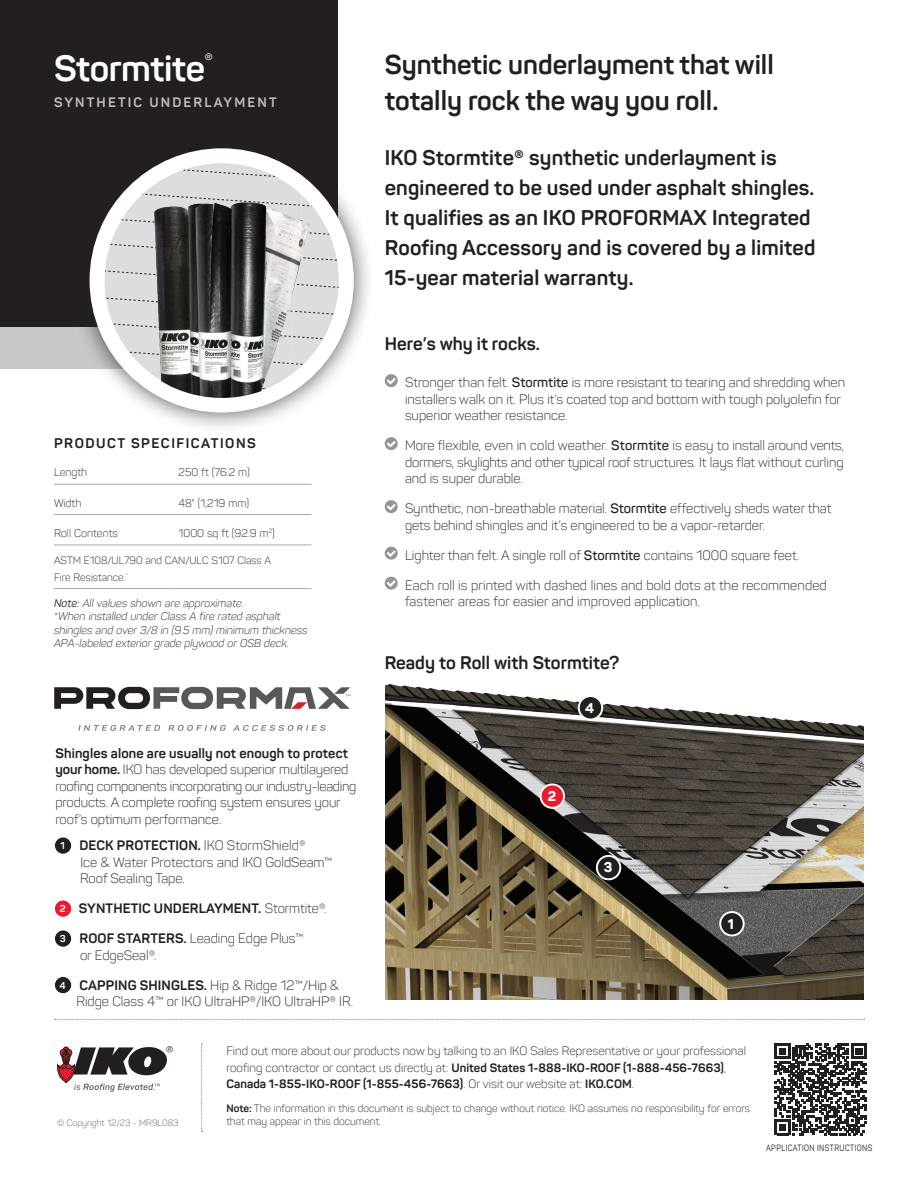
<style>
.page{position:relative;width:918px;height:1188px;background:#fff}
.page>*{position:absolute;margin:0;border:0;box-sizing:border-box;transform-origin:0 0}
.t1{font:700 36px "Panton";letter-spacing:-.01em;color:#fff}
.t2{font:700 27px/36px "Panton";color:#231f20}
.t3{font:700 21px/30px "Panton";letter-spacing:.01em;color:#231f20}
.t4{font:700 18px "Panton";color:#231f20}
.t5{font:800 13.95px "Panton";color:#fff}
.t6{font:700 13.8px "Panton";letter-spacing:.11em;color:#231f20}
.t7{font:300 13.5px/16.5px "Panton";color:#231f20}
.t8{font:700 13.5px "Panton";letter-spacing:.01em;color:#231f20}
.t9{font:700 13.5px "Panton";letter-spacing:.16em;color:#bcbdc0}
.t10{font:300 12px/16.5px "Panton";letter-spacing:.005em;color:#231f20}
.t11{font:italic 300 11.1px/13.5px "Panton";color:#231f20}
.t12{font:300 11.1px "Panton";color:#231f20}
.t13{font:300 10.5px/16.5px "Panton";color:#231f20}
.t14{font:300 9px "Panton";color:#57585a}
.t15{font:9px "Panton";letter-spacing:.055em;color:#231f20;scale:.83 1}
.s1{font-weight:400}
.s2{font-style:normal}
.s3{font-weight:700}
.s4{font-weight:700;font-size:9.9px;color:#fff}
.s5{font-size:9.9px;color:#fff}
.s6{font-weight:300}
.s7{font-weight:600}
</style>
<div class="page">
<svg style="left:385px;top:374px;width:13px;height:13px"></svg>
<svg style="left:385px;top:437px;width:13px;height:13px"></svg>
<svg style="left:385px;top:500px;width:13px;height:13px"></svg>
<svg style="left:385px;top:547px;width:13px;height:13px"></svg>
<svg style="left:385px;top:577px;width:13px;height:13px"></svg>
<svg style="left:54px;top:483px;width:257px;height:62px"></svg>
<hr style="left:54px;top:484px;width:119px;height:1px;background:#a8a9ad">
<hr style="left:173px;top:484px;width:138px;height:1px;background:#a8a9ad">
<hr style="left:54px;top:514px;width:119px;height:1px;background:#a8a9ad">
<hr style="left:173px;top:514px;width:138px;height:1px;background:#a8a9ad">
<hr style="left:54px;top:545px;width:119px;height:1px;background:#a8a9ad">
<hr style="left:173px;top:545px;width:138px;height:1px;background:#a8a9ad">
<hr style="left:54px;top:588px;width:119px;height:1px;background:#a8a9ad">
<hr style="left:173px;top:588px;width:138px;height:1px;background:#a8a9ad">
<img style="left:385px;top:684px;width:479px;height:315px">
<div style="left:579px;top:696px;width:23px;height:23px;background:#231f20;border-radius:50%"></div>
<div style="left:578px;top:695px;width:25px;height:25px;border:2px solid #fff;border-radius:50%"></div>
<div style="left:541px;top:784px;width:23px;height:24px;background:#ec1b2b;border-radius:50%"></div>
<div style="left:540px;top:783px;width:25px;height:26px;border:2px solid #fff;border-radius:50%"></div>
<div style="left:720px;top:912px;width:24px;height:23px;background:#231f20;border-radius:50%"></div>
<div style="left:719px;top:911px;width:26px;height:25px;border:2px solid #fff;border-radius:50%"></div>
<div style="left:597px;top:856px;width:23px;height:23px;background:#231f20;border-radius:50%"></div>
<div style="left:596px;top:855px;width:25px;height:25px;border:2px solid #fff;border-radius:50%"></div>
<svg style="left:54px;top:1019px;width:811px;height:1px"></svg>
<div style="left:0;top:0;width:337px;height:327px;background:#231f20"></div>
<div style="left:0;top:327px;width:210px;height:42px;background:#c7c8ca"></div>
<div style="left:69px;top:128px;width:306px;height:306px;background:#231f20;opacity:.75"></div>
<svg style="left:97px;top:156px;width:249px;height:249px"></svg>
<div style="left:90px;top:148px;width:264px;height:265px;border:15px solid #fff;border-radius:50%"></div>
<img style="left:104px;top:200px;width:218px;height:198px">
<div style="left:54px;top:837px;width:18px;height:17px;background:#231f20;border-radius:50%"></div>
<div style="left:54px;top:837px;width:18px;height:18px;border:1px solid #fff;border-radius:50%"></div>
<div style="left:54px;top:900px;width:18px;height:17px;background:#ec1b2b;border-radius:50%"></div>
<div style="left:54px;top:900px;width:18px;height:18px;border:1px solid #fff;border-radius:50%"></div>
<div style="left:54px;top:930px;width:18px;height:17px;background:#231f20;border-radius:50%"></div>
<div style="left:54px;top:930px;width:18px;height:18px;border:1px solid #fff;border-radius:50%"></div>
<div style="left:54px;top:976px;width:18px;height:18px;background:#231f20;border-radius:50%"></div>
<div style="left:54px;top:976px;width:18px;height:18px;border:1px solid #fff;border-radius:50%"></div>
<svg style="left:78px;top:725px;width:248px;height:6px"></svg>
<svg style="left:54px;top:687px;width:296px;height:22px"></svg>
<svg style="left:201px;top:1044px;width:2px;height:88px"></svg>
<svg style="left:775px;top:1043px;width:92px;height:92px"></svg>
<svg style="left:56px;top:1046px;width:117px;height:46px"></svg>
<h1 class="t1" style="left:54px;top:46px;width:161px">Stormtite<sup>®</sup></h1>
<p class="t9" style="left:54px;top:94px;width:224px">SYNTHETIC UNDERLAYMENT</p>
<p class="t6" style="left:54px;top:435px;width:203px">PRODUCT SPECIFICATIONS</p>
<p class="t12" style="left:54px;top:466px;width:35px">Length</p>
<p class="t12" style="left:179px;top:466px;width:73px">250 ft (76.2 m)</p>
<p class="t12" style="left:54px;top:496px;width:29px">Width</p>
<p class="t12" style="left:179px;top:496px;width:72px">48" (1,219 mm)</p>
<p class="t12" style="left:54px;top:526px;width:66px">Roll Contents</p>
<p class="t12" style="left:179px;top:526px;width:98px">1000 sq ft (92.9 m<sup>2</sup>)</p>
<p class="t13" style="left:54px;top:552px;width:219px">ASTM E108/UL790 and CAN/ULC S107 Class A<br>Fire Resistance.<sup>*</sup></p>
<p class="t11" style="left:54px;top:596px;width:255px"><span class="s1">Note:</span> All values shown are approximate<span class="s2">.<br>*</span>When installed under Class A fire rated asphalt shingles and over 3/8 in (9.5 mm) minimum thickness APA-labeled exterior grade plywood or OSB deck.</p>
<p class="t7" style="left:56px;top:745px;width:302px"><span class="s3">Shingles alone are usually not enough to protect your home.</span> IKO has developed superior multilayered roofing components incorporating our industry-leading products. A complete roofing system ensures your roof’s optimum performance.</p>
<p class="t7" style="left:80px;top:837px;width:254px;text-indent:-19px"><span class="s4">1</span> <span class="s3">DECK PROTECTION.</span> IKO StormShield®<br>Ice &amp; Water Protectors and IKO GoldSeam™<br>Roof Sealing Tape.</p>
<p class="t8" style="left:60px;top:900px;width:268px"><span class="s5">2</span> SYNTHETIC UNDERLAYMENT. <span class="s6">Stormtite®.</span></p>
<p class="t7" style="left:80px;top:930px;width:225px;text-indent:-20px"><span class="s4">3</span> <span class="s3">ROOF STARTERS.</span> Leading Edge Plus™ or EdgeSeal®.</p>
<p class="t7" style="left:76px;top:977px;width:278px;text-indent:-17px"><span class="s4">4</span> <span class="s3">CAPPING SHINGLES.</span> Hip &amp; Ridge 12™/Hip &amp;<br>Ridge Class 4™ or IKO UltraHP®/IKO UltraHP® IR.</p>
<h2 class="t2" style="left:385px;top:46px;width:391px">Synthetic underlayment that will totally rock the way you roll.</h2>
<h3 class="t3" style="left:385px;top:142px;width:432px">IKO Stormtite® synthetic underlayment is engineered to be used under asphalt shingles.<br>It qualifies as an IKO PROFORMAX Integrated Roofing Accessory and is covered by a limited 15-year material warranty.</h3>
<h3 class="t4" style="left:385px;top:333px;width:157px">Here’s why it rocks.</h3>
<p class="t7" style="left:405px;top:374px;width:442px">Stronger than felt. <span class="s7">Stormtite</span> is more resistant to tearing and shredding when installers walk on it. Plus it’s coated top and bottom with tough polyolefin for superior weather resistance.</p>
<p class="t7" style="left:405px;top:437px;width:441px;text-align:justify">More flexible, even in cold weather. <span class="s7">Stormtite</span> is easy to install around vents, dormers, skylights and other typical roof structures. It lays flat without curling and is super durable.</p>
<p class="t7" style="left:405px;top:500px;width:428px">Synthetic, non-breathable material. <span class="s7">Stormtite</span> effectively sheds water that gets behind shingles and it’s engineered to be a vapor-retarder.</p>
<p class="t7" style="left:405px;top:547px;width:395px">Lighter than felt. A single roll of <span class="s7">Stormtite</span> contains 1000 square feet.</p>
<p class="t7" style="left:405px;top:577px;width:423px">Each roll is printed with dashed lines and bold dots at the recommended fastener areas for easier and improved application.</p>
<h3 class="t4" style="left:385px;top:652px;width:236px">Ready to Roll with Stormtite?</h3>
<p class="t5" style="left:585px;top:699px;width:10px">4</p>
<p class="t5" style="left:548px;top:787px;width:10px">2</p>
<p class="t5" style="left:604px;top:859px;width:10px">3</p>
<p class="t5" style="left:728px;top:915px;width:8px">1</p>
<p class="t10" style="left:226px;top:1043px;width:521px">Find out more about our products now by talking to an IKO Sales Representative or your professional roofing contractor or contact us directly at: <span class="s3">United States 1-888-IKO-ROOF (1-888-456-7663)</span>,<br><span class="s3">Canada 1-855-IKO-ROOF (1-855-456-7663)</span>. Or visit our website at: <span class="s3">IKO.COM</span>.</p>
<p class="t13" style="left:226px;top:1100px;width:525px"><span class="s3">Note:</span> The information in this document is subject to change without notice. IKO assumes no responsibility for errors</p>
<p class="t14" style="left:57px;top:1117px;width:123px">© Copyright 12/23 - MR9L083</p>
<p class="t13" style="left:226px;top:1113px;width:156px">that may appear in this document.</p>
<p class="t15" style="left:766px;top:1143px;width:130px">APPLICATION INSTRUCTIONS</p>
</div>
